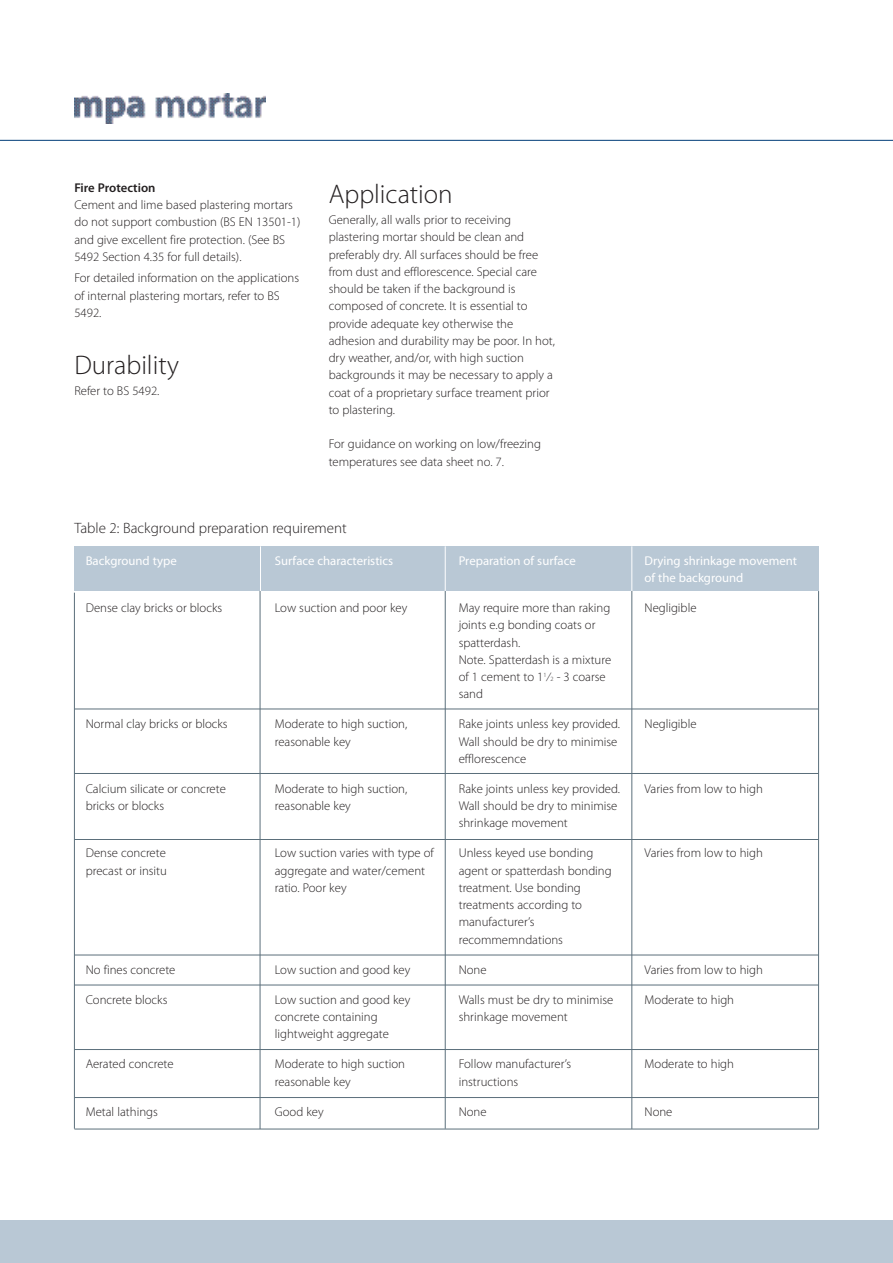
<style>
.page{position:relative;width:893px;height:1263px;background:#fff}
.page>*{position:absolute;margin:0;border:0;box-sizing:border-box;transform-origin:0 0}
.t1{font:300 27px "Myriad Pro";color:#231f20}
.t2{font:300 15px "Myriad Pro";color:#231f20}
.t3{font:300 12.75px/17.2px "Myriad Pro";color:#231f20}
.t4{font:12.75px/17.2px "Myriad Pro";color:#fff}
.t5{font:600 12.75px "Myriad Pro";color:#231f20}
.s1{font-size:6.3px}
</style>
<div class="page">
<div style="left:0;top:1220px;width:893px;height:43px;background:#b9c8d5"></div>
<hr style="left:0;top:140px;width:893px;height:1px;background:#003d78">
<div style="left:74px;top:546px;width:745px;height:45px;background:#b9c8d5"></div>
<hr style="left:260px;top:546px;width:1px;height:46px;background:#fff">
<hr style="left:260px;top:591px;width:1px;height:538px;background:#5b6f7b">
<hr style="left:445px;top:546px;width:1px;height:45px;background:#fff">
<hr style="left:445px;top:591px;width:1px;height:538px;background:#5b6f7b">
<hr style="left:74px;top:1129px;width:745px;height:1px;background:#5b6f7b">
<hr style="left:818px;top:591px;width:1px;height:538px;background:#5b6f7b">
<hr style="left:74px;top:593px;width:1px;height:536px;background:#5b6f7b">
<hr style="left:631px;top:546px;width:1px;height:45px;background:#fff">
<hr style="left:631px;top:591px;width:1px;height:538px;background:#5b6f7b">
<hr style="left:74px;top:1097px;width:745px;height:1px;background:#5b6f7b">
<hr style="left:74px;top:1049px;width:745px;height:1px;background:#5b6f7b">
<hr style="left:74px;top:985px;width:745px;height:1px;background:#5b6f7b">
<hr style="left:74px;top:955px;width:745px;height:1px;background:#5b6f7b">
<hr style="left:74px;top:839px;width:745px;height:1px;background:#5b6f7b">
<hr style="left:74px;top:773px;width:745px;height:1px;background:#5b6f7b">
<hr style="left:74px;top:709px;width:745px;height:1px;background:#5b6f7b">
<img style="left:75px;top:94px;width:190px;height:30px">
<p class="t5" style="left:74px;top:183px;width:83px">Fire Protection</p>
<p class="t3" style="left:74px;top:197px;width:228px">Cement and lime based plastering mortars do not support combustion (BS EN 13501-1) and give excellent fire protection. (See BS 5492 Section 4.35 for full details).</p>
<p class="t3" style="left:74px;top:271px;width:226px">For detailed information on the applications of internal plastering mortars, refer to BS<br>5492.</p>
<h1 class="t1" style="left:74px;top:355px;width:106px">Durability</h1>
<p class="t3" style="left:74px;top:383px;width:87px">Refer to BS 5492.</p>
<h1 class="t1" style="left:329px;top:183px;width:126px">Application</h1>
<p class="t3" style="left:329px;top:212px;width:228px">Generally, all walls prior to receiving plastering mortar should be clean and preferably dry. All surfaces should be free from dust and efflorescence. Special care should be taken if the background is composed of concrete. It is essential to provide adequate key otherwise the adhesion and durability may be poor. In hot, dry weather, and/or, with high suction backgrounds it may be necessary to apply a coat of a proprietary surface treament prior to plastering.</p>
<p class="t3" style="left:329px;top:436px;width:214px">For guidance on working on low/freezing temperatures see data sheet no. 7.</p>
<p class="t2" style="left:74px;top:522px;width:274px">Table 2: Background preparation requirement</p>
<p class="t4" style="left:275px;top:553px;width:120px">Surface characteristics</p>
<p class="t3" style="left:275px;top:600px;width:134px">Low suction and poor key</p>
<p class="t4" style="left:86px;top:553px;width:93px">Background type</p>
<p class="t3" style="left:86px;top:600px;width:138px">Dense clay bricks or blocks</p>
<p class="t3" style="left:86px;top:716px;width:143px">Normal clay bricks or blocks</p>
<p class="t3" style="left:86px;top:781px;width:142px">Calcium silicate or concrete bricks or blocks</p>
<p class="t3" style="left:86px;top:845px;width:83px">Dense concrete precast or insitu</p>
<p class="t3" style="left:86px;top:962px;width:91px">No fines concrete</p>
<p class="t3" style="left:86px;top:992px;width:83px">Concrete blocks</p>
<p class="t3" style="left:86px;top:1056px;width:89px">Aerated concrete</p>
<p class="t3" style="left:86px;top:1103px;width:74px">Metal lathings</p>
<p class="t3" style="left:275px;top:716px;width:134px">Moderate to high suction, reasonable key</p>
<p class="t3" style="left:275px;top:781px;width:134px">Moderate to high suction, reasonable key</p>
<p class="t3" style="left:275px;top:845px;width:161px">Low suction varies with type of aggregate and water/cement ratio. Poor key</p>
<p class="t3" style="left:275px;top:962px;width:137px">Low suction and good key</p>
<p class="t3" style="left:275px;top:992px;width:137px">Low suction and good key concrete containing lightweight aggregate</p>
<p class="t3" style="left:275px;top:1056px;width:132px">Moderate to high suction reasonable key</p>
<p class="t3" style="left:275px;top:1103px;width:50px">Good key</p>
<p class="t4" style="left:459px;top:553px;width:119px">Preparation of surface</p>
<p class="t3" style="left:459px;top:600px;width:154px">May require more than raking joints e.g bonding coats or spatterdash.<br>Note. Spatterdash is a mixture of 1 cement to 1<sup>1</sup>⁄<span class="s1">2</span> - 3 coarse sand</p>
<p class="t3" style="left:459px;top:716px;width:163px">Rake joints unless key provided.<br>Wall should be dry to minimise efflorescence</p>
<p class="t3" style="left:459px;top:781px;width:163px">Rake joints unless key provided.<br>Wall should be dry to minimise shrinkage movement</p>
<p class="t3" style="left:459px;top:845px;width:154px">Unless keyed use bonding agent or spatterdash bonding treatment. Use bonding treatments according to manufacturer’s recommemndations</p>
<p class="t3" style="left:459px;top:962px;width:29px">None</p>
<p class="t3" style="left:459px;top:992px;width:156px">Walls must be dry to minimise shrinkage movement</p>
<p class="t3" style="left:459px;top:1056px;width:114px">Follow manufacturer’s instructions</p>
<p class="t3" style="left:459px;top:1103px;width:29px">None</p>
<p class="t4" style="left:644px;top:553px;width:154px">Drying shrinkage movement of the background</p>
<p class="t3" style="left:644px;top:600px;width:54px">Negligible</p>
<p class="t3" style="left:644px;top:716px;width:54px">Negligible</p>
<p class="t3" style="left:644px;top:781px;width:120px">Varies from low to high</p>
<p class="t3" style="left:644px;top:845px;width:120px">Varies from low to high</p>
<p class="t3" style="left:644px;top:962px;width:120px">Varies from low to high</p>
<p class="t3" style="left:644px;top:992px;width:91px">Moderate to high</p>
<p class="t3" style="left:644px;top:1056px;width:91px">Moderate to high</p>
<p class="t3" style="left:644px;top:1103px;width:29px">None</p>
</div>
